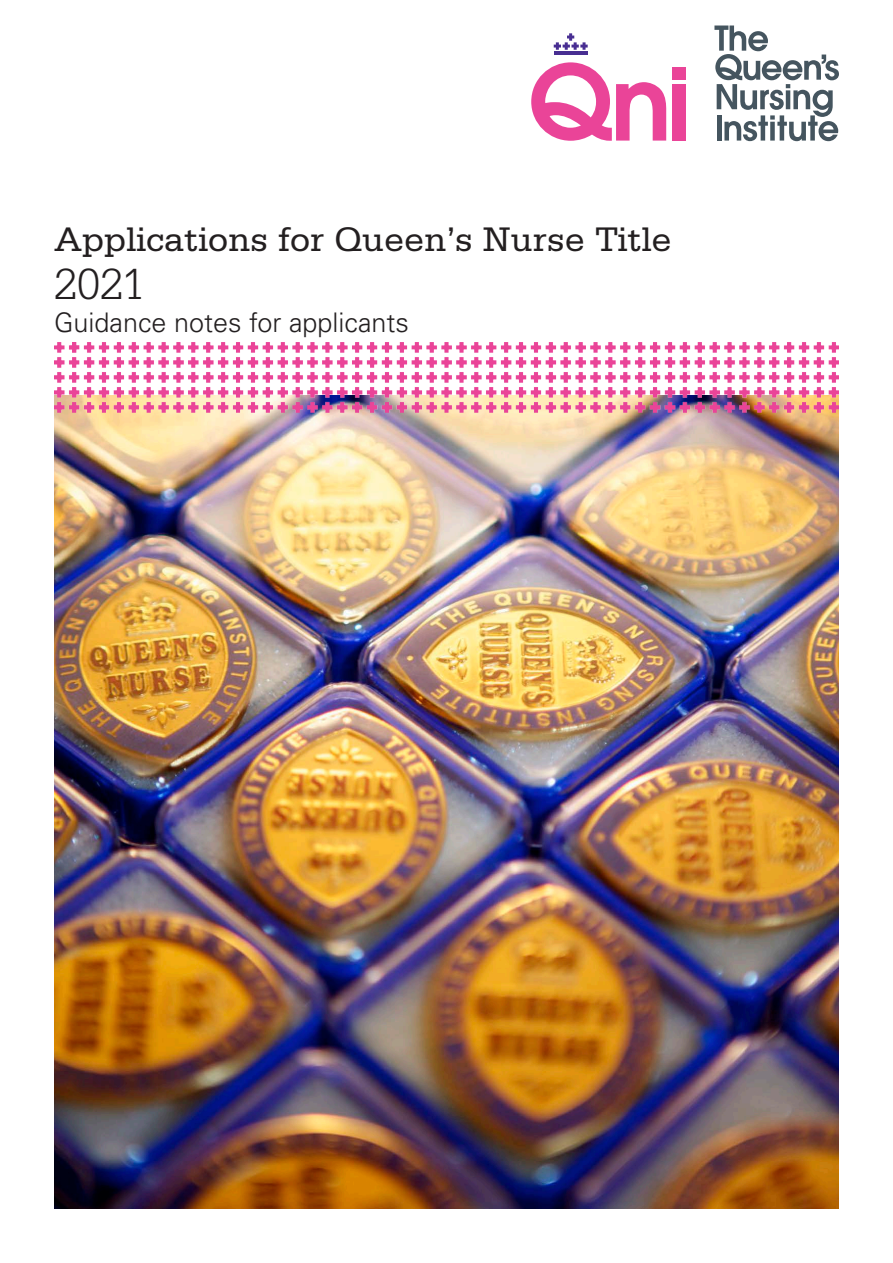
<style>
.page{position:relative;width:893px;height:1263px;background:#fff}
.page>*{position:absolute;margin:0;border:0;box-sizing:border-box;transform-origin:0 0}
.t1{font:300 46.2px "Serifa Std";color:#231f20}
.t2{font:36px "Serifa Std";color:#231f20}
.t3{font:300 27px "Univers LT Std";color:#231f20}
</style>
<div class="page">
<svg style="left:531px;top:62px;width:135px;height:79px"></svg>
<div style="left:672px;top:67px;width:13px;height:12px;background:#ea4498"></div>
<div style="left:672px;top:84px;width:13px;height:57px;background:#ea4498"></div>
<svg style="left:554px;top:33px;width:34px;height:17px"></svg>
<hr style="left:554px;top:52px;width:34px;height:3px;background:#482e92">
<svg style="left:714px;top:26px;width:125px;height:115px"></svg>
<img style="left:54px;top:415px;width:785px;height:794px">
<img style="left:54px;top:342px;width:785px;height:73px">
<p class="t2" style="left:54px;top:219px;width:619px">Applications for Queen’s Nurse Title</p>
<p class="t1" style="left:54px;top:258px;width:94px">2021</p>
<p class="t3" style="left:54px;top:306px;width:357px">Guidance notes for applicants</p>
</div>
